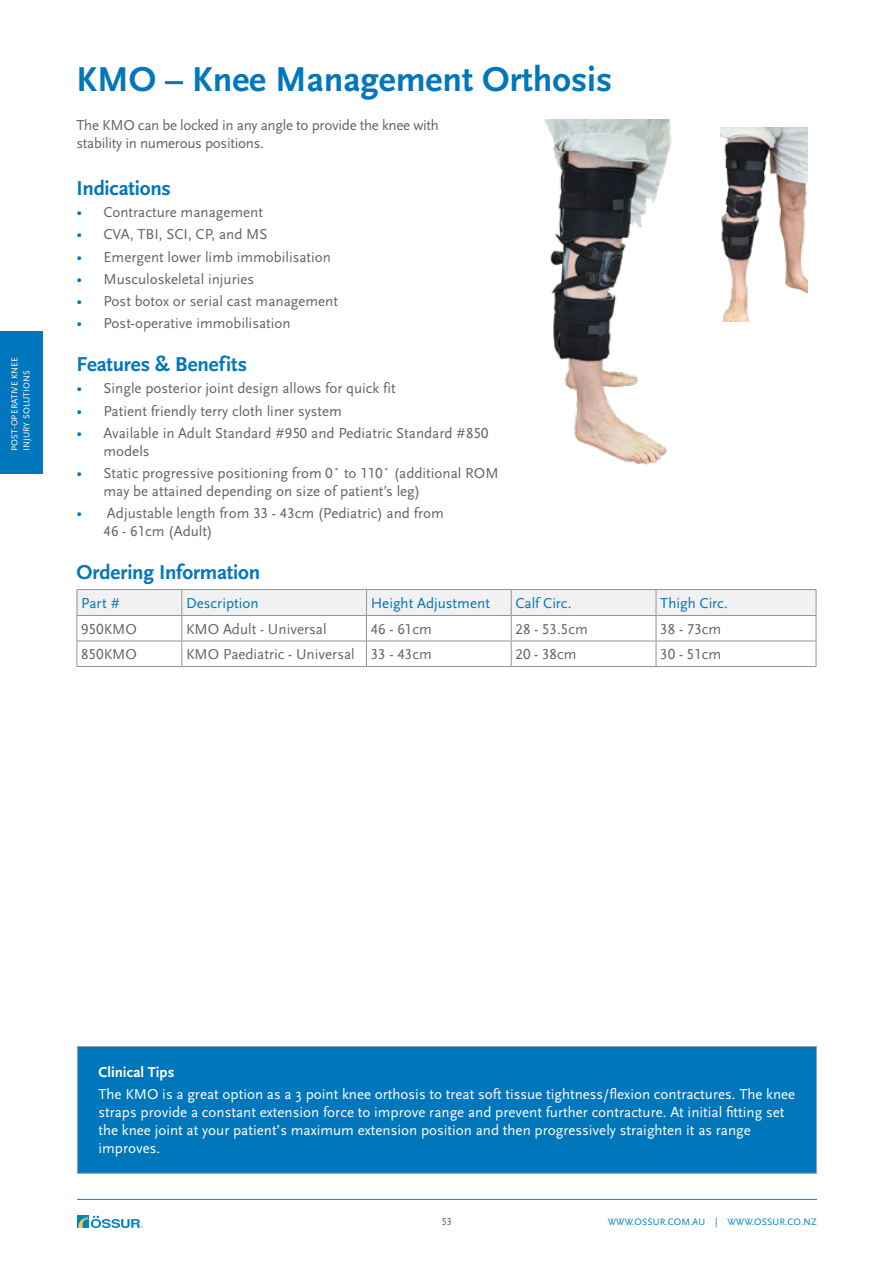
<style>
.page{position:relative;width:893px;height:1263px;background:#fff}
.page>*{position:absolute;margin:0;border:0;box-sizing:border-box;transform-origin:0 0}
.t1{font:700 36px "Scala Sans OT";color:#0076bb}
.t2{font:700 21px "Scala Sans Pro";letter-spacing:-.01em;color:#0076bb}
.t3{font:15px/18px "Scala Sans Pro";color:#636466}
.t4{font:15px/18px "Scala Sans OT";color:#fff}
.t5{font:15px "Scala Sans LF";color:#636466}
.t6{font:15px/18px "Scala Sans OT";letter-spacing:-.02em;color:#636466}
.t7{font:15px "Scala Sans OT";color:#0076bb}
.t8{font:700 15px "Scala Sans OT";color:#fff}
.t9{font:10.5px "Scala Sans OT";color:#636466}
.t10{font:9.75px "Scala Sans OT";letter-spacing:.01em;color:#0082c4}
.t11{font:9px/12px "Scala Sans OT";letter-spacing:.01em;color:#fff}
.s1{font-size:16.5px;color:#0076bc}
</style>
<div class="page">
<div style="left:0;top:331px;width:43px;height:142px;background:#0076bc"></div>
<div style="left:77px;top:1215px;width:12px;height:13px;background:#0082c4"></div>
<svg style="left:78px;top:1216px;width:65px;height:12px"></svg>
<hr style="left:77px;top:1199px;width:740px;height:1px;background:#0082c4">
<hr style="left:77px;top:666px;width:105px;height:1px;background:#939598">
<hr style="left:182px;top:666px;width:184px;height:1px;background:#939598">
<hr style="left:366px;top:666px;width:145px;height:1px;background:#939598">
<hr style="left:511px;top:666px;width:145px;height:1px;background:#939598">
<hr style="left:656px;top:666px;width:160px;height:1px;background:#939598">
<svg style="left:77px;top:589px;width:740px;height:77px"></svg>
<img style="left:544px;top:119px;width:264px;height:346px">
<img style="left:693px;top:128px;width:114px;height:193px">
<div style="left:77px;top:1046px;width:740px;height:128px;background:#0076bb;border:1px solid #9fa1a1"></div>
<p class="t11" style="left:9px;top:451px;width:95px;rotate:-90deg">POST-OPERATIVE KNEE<br>INJURY SOLUTIONS</p>
<h1 class="t1" style="left:77px;top:59px;width:537px">KMO – Knee Management Orthosis</h1>
<p class="t6" style="left:77px;top:116px;width:364px">The KMO can be locked in any angle to provide the knee with stability in numerous positions.</p>
<h2 class="t2" style="left:77px;top:176px;width:96px">Indications</h2>
<p class="t3" style="left:77px;top:203px;width:188px"><span class="s1">•</span> Contracture management</p>
<p class="t3" style="left:77px;top:226px;width:192px"><span class="s1">•</span> CVA, TBI, SCI, CP, and MS</p>
<p class="t3" style="left:77px;top:248px;width:256px"><span class="s1">•</span> Emergent lower limb immobilisation</p>
<p class="t3" style="left:77px;top:270px;width:179px"><span class="s1">•</span> Musculoskeletal injuries</p>
<p class="t3" style="left:77px;top:292px;width:263px"><span class="s1">•</span> Post botox or serial cast management</p>
<p class="t3" style="left:77px;top:315px;width:216px"><span class="s1">•</span> Post-operative immobilisation</p>
<h2 class="t2" style="left:77px;top:352px;width:172px">Features &amp; Benefits</h2>
<p class="t3" style="left:77px;top:379px;width:321px"><span class="s1">•</span> Single posterior joint design allows for quick fit</p>
<p class="t3" style="left:77px;top:402px;width:267px"><span class="s1">•</span> Patient friendly terry cloth liner system</p>
<p class="t3" style="left:104px;top:424px;width:386px;text-indent:-27px"><span class="s1">•</span> Available in Adult Standard #950 and Pediatric Standard #850 models</p>
<p class="t3" style="left:104px;top:464px;width:396px;text-indent:-27px"><span class="s1">•</span> Static progressive positioning from 0˚ to 110˚ (additional ROM may be attained depending on size of patient’s leg)</p>
<p class="t3" style="left:104px;top:504px;width:342px;text-indent:-27px"><span class="s1">•</span> Adjustable length from 33 - 43cm (Pediatric) and from<br>46 - 61cm (Adult)</p>
<h2 class="t2" style="left:77px;top:560px;width:185px">Ordering Information</h2>
<p class="t7" style="left:81px;top:595px;width:41px">Part #</p>
<p class="t7" style="left:186px;top:595px;width:74px">Description</p>
<p class="t7" style="left:371px;top:595px;width:121px">Height Adjustment</p>
<p class="t7" style="left:515px;top:595px;width:58px">Calf Circ.</p>
<p class="t7" style="left:660px;top:595px;width:69px">Thigh Circ.</p>
<p class="t5" style="left:81px;top:621px;width:57px">950KMO</p>
<p class="t5" style="left:186px;top:621px;width:142px">KMO Adult - Universal</p>
<p class="t5" style="left:371px;top:621px;width:62px">46 - 61cm</p>
<p class="t5" style="left:515px;top:621px;width:74px">28 - 53.5cm</p>
<p class="t5" style="left:660px;top:621px;width:63px">38 - 73cm</p>
<p class="t5" style="left:81px;top:646px;width:57px">850KMO</p>
<p class="t5" style="left:186px;top:646px;width:247px">KMO Paediatric - Universal 33 - 43cm</p>
<p class="t5" style="left:515px;top:646px;width:63px">20 - 38cm</p>
<p class="t5" style="left:660px;top:646px;width:62px">30 - 51cm</p>
<p class="t8" style="left:98px;top:1063px;width:77px">Clinical Tips</p>
<p class="t4" style="left:98px;top:1085px;width:698px">The KMO is a great option as a 3 point knee orthosis to treat soft tissue tightness/flexion contractures. The knee straps provide a constant extension force to improve range and prevent further contracture. At initial fitting set the knee joint at your patient’s maximum extension position and then progressively straighten it as range improves.</p>
<p class="t9" style="left:442px;top:1216px;width:12px">53</p>
<p class="t10" style="left:608px;top:1217px;width:211px">WWW.OSSUR.COM.AU | WWW.OSSUR.CO.NZ</p>
</div>
